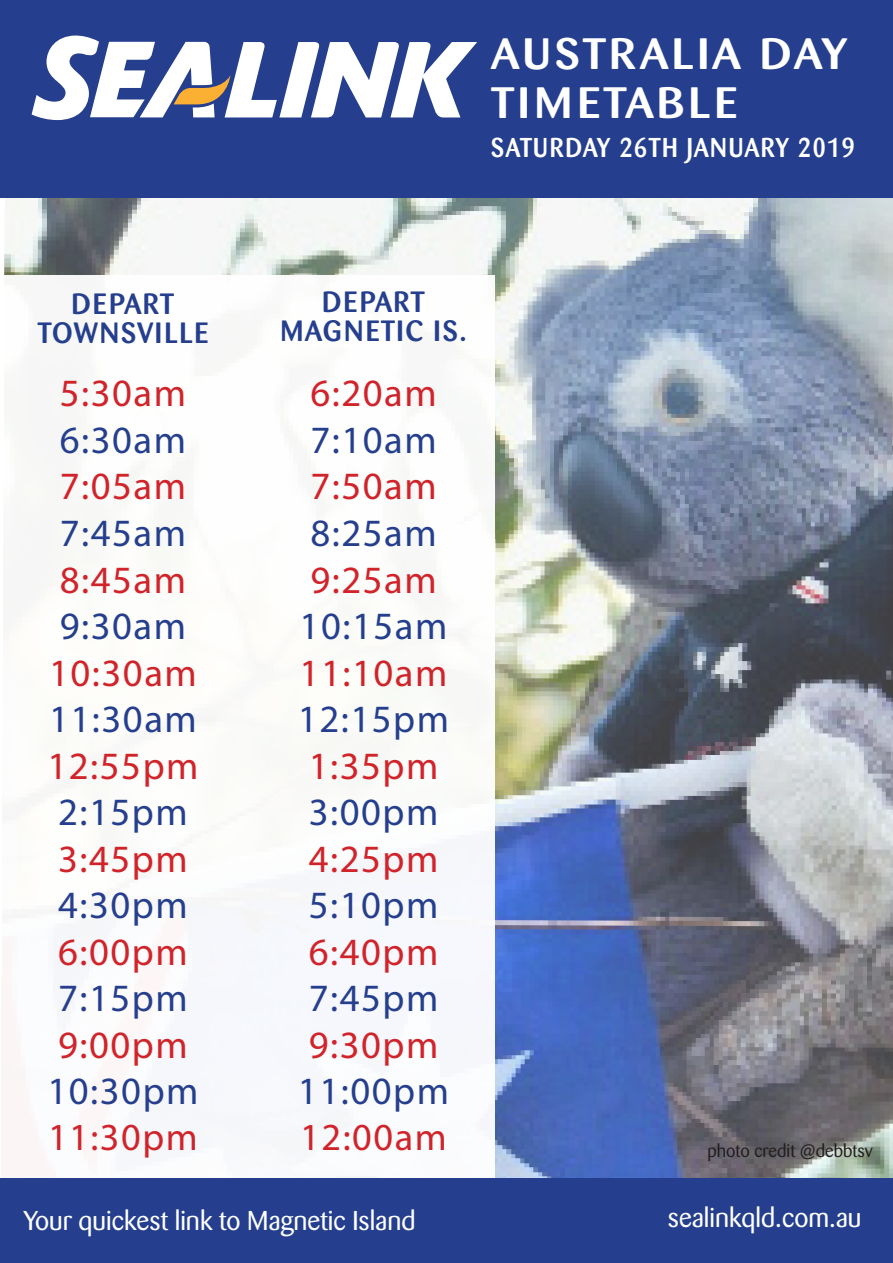
<style>
.page{position:relative;width:893px;height:1263px;background:#fff}
.page>*{position:absolute;margin:0;border:0;box-sizing:border-box;transform-origin:0 0}
.Back_Panel_Paragraph{font:500 43.5px/49.5px "Barmeno";letter-spacing:.06em;color:#fff;scale:1.1 1}
.Back_Panel_Paragraph-2{font:38.7px "Myriad Pro";letter-spacing:.04em;color:#253f8e}
.Back_Panel_Paragraph-3{font:38.7px "Myriad Pro";letter-spacing:.04em;color:#d1232a}
.Back_Panel_Paragraph-4{font:38.4px "Myriad Pro";letter-spacing:.04em;color:#d1232a}
.Back_Panel_Paragraph-5{font:500 29.1px "Barmeno";letter-spacing:.04em;color:#253f8e}
.Back_Panel_Paragraph-6{font:500 29.1px "Barmeno";letter-spacing:.06em;color:#253f8e}
.t1{font:27px "Barmeno";color:#fff}
.Back_Panel_Paragraph-7{font:500 27px "Barmeno";letter-spacing:.04em;color:#fff;scale:.93 1}
.t2{font:18px "Barmeno";color:#231f20}
</style>
<div class="page">
<img style="left:4px;top:198px;width:889px;height:981px">
<div style="left:0;top:0;width:893px;height:198px;background:#253f8e"></div>
<svg style="left:32px;top:36px;width:445px;height:84px"></svg>
<div style="left:0;top:275px;width:495px;height:904px;background:#fff"></div>
<div style="left:0;top:1179px;width:893px;height:84px;background:#253f8e"></div>
<p class="Back_Panel_Paragraph-5" style="left:72px;top:287px;width:104px">DEPART</p>
<p class="Back_Panel_Paragraph-6" style="left:38px;top:316px;width:172px">TOWNSVILLE</p>
<p class="Back_Panel_Paragraph-3" style="left:60px;top:370px;width:128px">5:30am</p>
<p class="Back_Panel_Paragraph-2" style="left:60px;top:416px;width:128px">6:30am</p>
<p class="Back_Panel_Paragraph-3" style="left:60px;top:463px;width:128px">7:05am</p>
<p class="Back_Panel_Paragraph-2" style="left:60px;top:509px;width:128px">7:45am</p>
<p class="Back_Panel_Paragraph-3" style="left:60px;top:556px;width:128px">8:45am</p>
<p class="Back_Panel_Paragraph-2" style="left:60px;top:602px;width:128px">9:30am</p>
<p class="Back_Panel_Paragraph-3" style="left:49px;top:649px;width:149px">10:30am</p>
<p class="Back_Panel_Paragraph-2" style="left:49px;top:695px;width:149px">11:30am</p>
<p class="Back_Panel_Paragraph-3" style="left:47px;top:742px;width:153px">12:55pm</p>
<p class="Back_Panel_Paragraph-2" style="left:58px;top:788px;width:131px">2:15pm</p>
<p class="Back_Panel_Paragraph-3" style="left:58px;top:835px;width:131px">3:45pm</p>
<p class="Back_Panel_Paragraph-2" style="left:58px;top:881px;width:131px">4:30pm</p>
<p class="Back_Panel_Paragraph-3" style="left:58px;top:928px;width:131px">6:00pm</p>
<p class="Back_Panel_Paragraph-2" style="left:58px;top:974px;width:131px">7:15pm</p>
<p class="Back_Panel_Paragraph-3" style="left:58px;top:1021px;width:131px">9:00pm</p>
<p class="Back_Panel_Paragraph-2" style="left:47px;top:1067px;width:153px">10:30pm</p>
<p class="Back_Panel_Paragraph-4" style="left:48px;top:1113px;width:151px">11:30pm</p>
<p class="Back_Panel_Paragraph" style="left:491px;top:29px;width:326px">AUSTRALIA DAY<br>TIMETABLE</p>
<p class="Back_Panel_Paragraph-7" style="left:491px;top:132px;width:393px">SATURDAY 26TH JANUARY 2019</p>
<p class="Back_Panel_Paragraph-5" style="left:322px;top:285px;width:104px">DEPART</p>
<p class="Back_Panel_Paragraph-5" style="left:281px;top:314px;width:188px">MAGNETIC IS.</p>
<p class="Back_Panel_Paragraph-3" style="left:310px;top:370px;width:128px">6:20am</p>
<p class="Back_Panel_Paragraph-2" style="left:310px;top:416px;width:128px">7:10am</p>
<p class="Back_Panel_Paragraph-3" style="left:310px;top:463px;width:128px">7:50am</p>
<p class="Back_Panel_Paragraph-2" style="left:310px;top:509px;width:128px">8:25am</p>
<p class="Back_Panel_Paragraph-3" style="left:310px;top:556px;width:128px">9:25am</p>
<p class="Back_Panel_Paragraph-2" style="left:300px;top:602px;width:149px">10:15am</p>
<p class="Back_Panel_Paragraph-3" style="left:300px;top:649px;width:149px">11:10am</p>
<p class="Back_Panel_Paragraph-2" style="left:298px;top:695px;width:153px">12:15pm</p>
<p class="Back_Panel_Paragraph-3" style="left:309px;top:742px;width:131px">1:35pm</p>
<p class="Back_Panel_Paragraph-2" style="left:309px;top:788px;width:131px">3:00pm</p>
<p class="Back_Panel_Paragraph-3" style="left:309px;top:835px;width:131px">4:25pm</p>
<p class="Back_Panel_Paragraph-2" style="left:309px;top:881px;width:131px">5:10pm</p>
<p class="Back_Panel_Paragraph-3" style="left:309px;top:928px;width:131px">6:40pm</p>
<p class="Back_Panel_Paragraph-2" style="left:309px;top:974px;width:131px">7:45pm</p>
<p class="Back_Panel_Paragraph-3" style="left:309px;top:1021px;width:131px">9:30pm</p>
<p class="Back_Panel_Paragraph-2" style="left:298px;top:1067px;width:153px">11:00pm</p>
<p class="Back_Panel_Paragraph-4" style="left:300px;top:1113px;width:148px">12:00am</p>
<p class="t2" style="left:707px;top:1140px;width:167px">photo credit @debbtsv</p>
<p class="t1" style="left:23px;top:1205px;width:394px">Your quickest link to Magnetic Island</p>
<p class="t1" style="left:668px;top:1202px;width:195px">sealinkqld.com.au</p>
</div>
